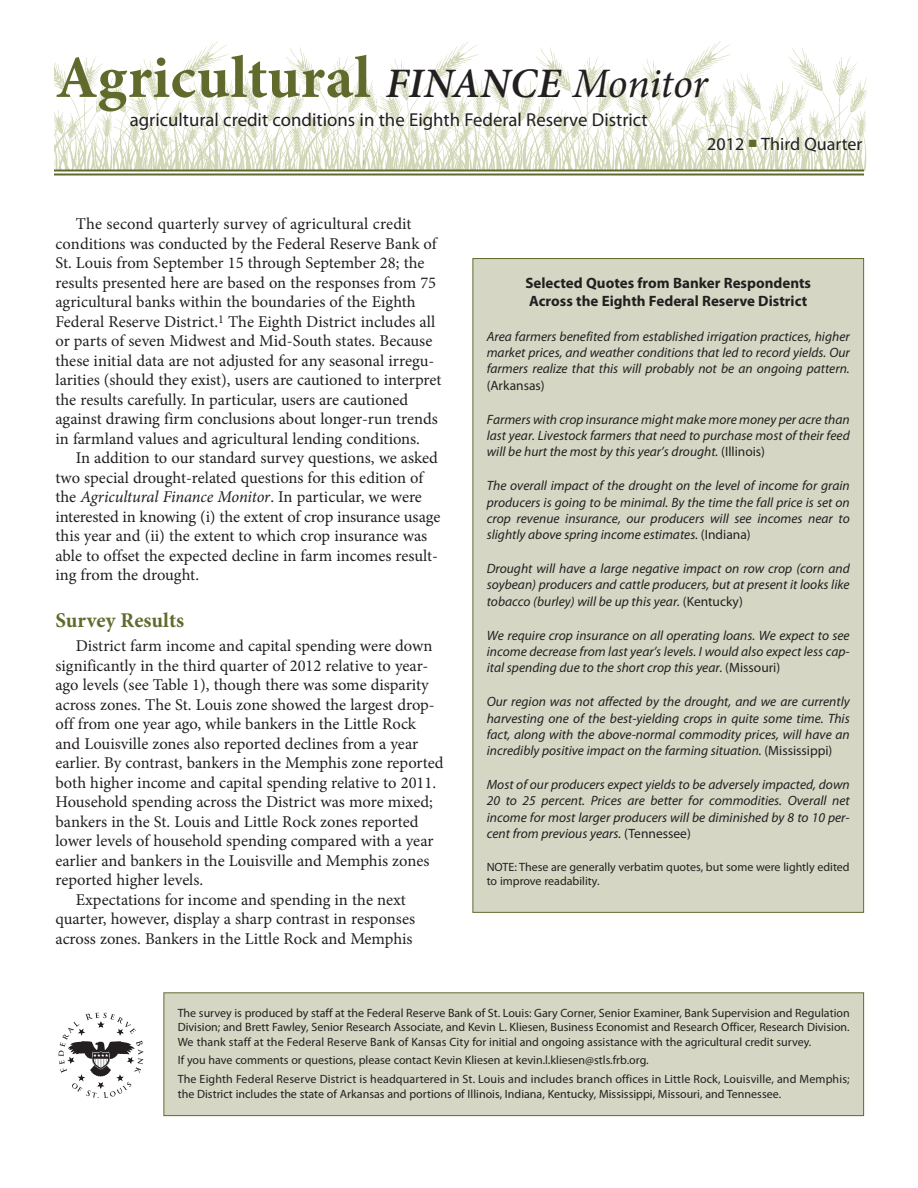
<style>
.page{position:relative;width:918px;height:1188px;background:#fff}
.page>*{position:absolute;margin:0;border:0;box-sizing:border-box;transform-origin:0 0}
.t1{font:700 60px "Minion Pro";letter-spacing:.01em;color:#616a2c}
.t2{font:700 21px "Minion Pro";color:#616a2c}
.t3{font:18.75px "Myriad Pro";color:#231f20}
.t4{font:18px "Myriad Pro";color:#231f20}
.t5{font:16.5px/19.5px "Minion Pro";color:#231f20}
.t6{font:700 15px/18px "Myriad Pro";color:#231f20}
.t7{font:italic 13.5px/16.2px "Myriad Pro";color:#231f20;text-align:justify}
.t8{font:13.5px "Myriad Pro";color:#231f20}
.t9{font:12px/14.4px "Myriad Pro";color:#231f20}
.s1{font-weight:600;font-style:italic;font-size:42px;color:#231f20}
.s2{font-weight:400;font-style:italic;font-size:42px;color:#231f20}
.s3{color:#616a2c}
.s4{font-style:italic}
.s5{font-style:normal}
</style>
<div class="page">
<img style="left:54px;top:41px;width:813px;height:130px">
<img style="left:363px;top:42px;width:1px;height:128px">
<div style="left:164px;top:993px;width:699px;height:122px;background:#d5d7c4"></div>
<div style="left:163px;top:992px;width:701px;height:124px;border:1px solid #616a2c"></div>
<hr style="left:54px;top:170px;width:810px;height:2px;background:#616a2c">
<hr style="left:54px;top:173px;width:810px;height:2px;background:#616a2c">
<svg style="left:59px;top:1013px;width:84px;height:85px"></svg>
<div style="left:473px;top:259px;width:390px;height:653px;background:#d5d7c4"></div>
<h1 class="t1" style="left:56px;top:55px;width:654px">Agricultural <span class="s1">FINANCE</span> <span class="s2">Monitor</span></h1>
<p class="t3" style="left:130px;top:113px;width:520px">agricultural credit conditions in the Eighth Federal Reserve District</p>
<p class="t4" style="left:707px;top:137px;width:157px">2012 <span class="s3">■</span> Third Quarter</p>
<p class="t5" style="left:55px;top:216px;width:387px;text-indent:20px">The second quarterly survey of agricultural credit conditions was conducted by the Federal Reserve Bank of St. Louis from September 15 through September 28; the results presented here are based on the responses from 75 agricultural banks within the boundaries of the Eighth Federal Reserve District.<sup>1</sup> The Eighth District includes all or parts of seven Midwest and Mid-South states. Because these initial data are not adjusted for any seasonal irregu&shy;larities (should they exist), users are cautioned to interpret the results carefully. In particular, users are cautioned against drawing firm conclusions about longer-run trends in farmland values and agricultural lending conditions.</p>
<p class="t5" style="left:55px;top:450px;width:387px;text-indent:20px">In addition to our standard survey questions, we asked two special drought-related questions for this edition of the <span class="s4">Agricultural Finance Monitor</span>. In particular, we were interested in knowing (i) the extent of crop insurance usage this year and (ii) the extent to which crop insurance was able to offset the expected decline in farm incomes result&shy;ing from the drought.</p>
<p class="t2" style="left:55px;top:613px;width:130px">Survey Results</p>
<p class="t5" style="left:76px;top:638px;width:358px">District farm income and capital spending were down</p>
<p class="t5" style="left:55px;top:657px;width:374px">significantly in the third quarter of 2012 relative to year-</p>
<p class="t5" style="left:55px;top:677px;width:375px">ago levels (see Table 1), though there was some disparity</p>
<p class="t5" style="left:55px;top:696px;width:381px">across zones. The St. Louis zone showed the largest drop-</p>
<p class="t5" style="left:55px;top:716px;width:362px">off from one year ago, while bankers in the Little Rock</p>
<p class="t5" style="left:55px;top:735px;width:364px">and Louisville zones also reported declines from a year</p>
<p class="t5" style="left:55px;top:755px;width:390px">earlier. By contrast, bankers in the Memphis zone reported</p>
<p class="t5" style="left:55px;top:774px;width:382px">both higher income and capital spending relative to 2011.</p>
<p class="t5" style="left:55px;top:794px;width:379px">Household spending across the District was more mixed;</p>
<p class="t5" style="left:55px;top:813px;width:365px">bankers in the St. Louis and Little Rock zones reported</p>
<p class="t5" style="left:55px;top:833px;width:380px">lower levels of household spending compared with a year</p>
<p class="t5" style="left:55px;top:852px;width:375px">earlier and bankers in the Louisville and Memphis zones</p>
<p class="t5" style="left:55px;top:872px;width:149px">reported higher levels.</p>
<p class="t5" style="left:76px;top:891px;width:332px">Expectations for income and spending in the next</p>
<p class="t5" style="left:55px;top:911px;width:361px">quarter, however, display a sharp contrast in responses</p>
<p class="t5" style="left:55px;top:930px;width:359px">across zones. Bankers in the Little Rock and Memphis</p>
<p class="t6" style="left:525px;top:275px;width:287px">Selected Quotes from Banker Respondents<br>Across the Eighth Federal Reserve District</p>
<p class="t7" style="left:487px;top:330px;width:365px">Area farmers benefited from established irrigation practices, higher market prices, and weather conditions that led to record yields. Our farmers realize that this will probably not be an ongoing pattern.</p>
<p class="t8" style="left:487px;top:380px;width:59px">(Arkansas)</p>
<p class="t7" style="left:487px;top:412px;width:364px">Farmers with crop insurance might make more money per acre than last year. Livestock farmers that need to purchase most of their feed will be hurt the most by this year’s drought. <span class="s5">(Illinois)</span></p>
<p class="t7" style="left:487px;top:479px;width:364px">The overall impact of the drought on the level of income for grain producers is going to be minimal. By the time the fall price is set on crop revenue insurance, our producers will see incomes near to slightly above spring income estimates. <span class="s5">(Indiana)</span></p>
<p class="t7" style="left:487px;top:562px;width:364px">Drought will have a large negative impact on row crop (corn and soybean) producers and cattle producers, but at present it looks like tobacco (burley) will be up this year. <span class="s5">(Kentucky)</span></p>
<p class="t7" style="left:487px;top:628px;width:365px">We require crop insurance on all operating loans. We expect to see income decrease from last year’s levels. I would also expect less cap&shy;ital spending due to the short crop this year. <span class="s5">(Missouri)</span></p>
<p class="t7" style="left:487px;top:695px;width:365px">Our region was not affected by the drought, and we are currently harvesting one of the best-yielding crops in quite some time. This fact, along with the above-normal commodity prices, will have an incredibly positive impact on the farming situation. <span class="s5">(Mississippi)</span></p>
<p class="t7" style="left:487px;top:778px;width:365px">Most of our producers expect yields to be adversely impacted, down 20 to 25 percent. Prices are better for commodities. Overall net income for most larger producers will be diminished by 8 to 10 per&shy;cent from previous years. <span class="s5">(Tennessee)</span></p>
<p class="t9" style="left:487px;top:861px;width:364px">NOTE: These are generally verbatim quotes, but some were lightly edited to improve readability.</p>
<p class="t9" style="left:178px;top:1006px;width:674px;text-align:justify">The survey is produced by staff at the Federal Reserve Bank of St. Louis: Gary Corner, Senior Examiner, Bank Supervision and Regulation Division; and Brett Fawley, Senior Research Associate, and Kevin L. Kliesen, Business Economist and Research Officer, Research Division.<br>We thank staff at the Federal Reserve Bank of Kansas City for initial and ongoing assistance with the agricultural credit survey.</p>
<p class="t9" style="left:178px;top:1052px;width:673px;line-height:18.9px">If you have comments or questions, please contact Kevin Kliesen at kevin.l.kliesen@stls.frb.org.<br>The Eighth Federal Reserve District is headquartered in St. Louis and includes branch offices in Little Rock, Louisville, and Memphis;</p>
<p class="t9" style="left:178px;top:1087px;width:605px">the District includes the state of Arkansas and portions of Illinois, Indiana, Kentucky, Mississippi, Missouri, and Tennessee.</p>
</div>
